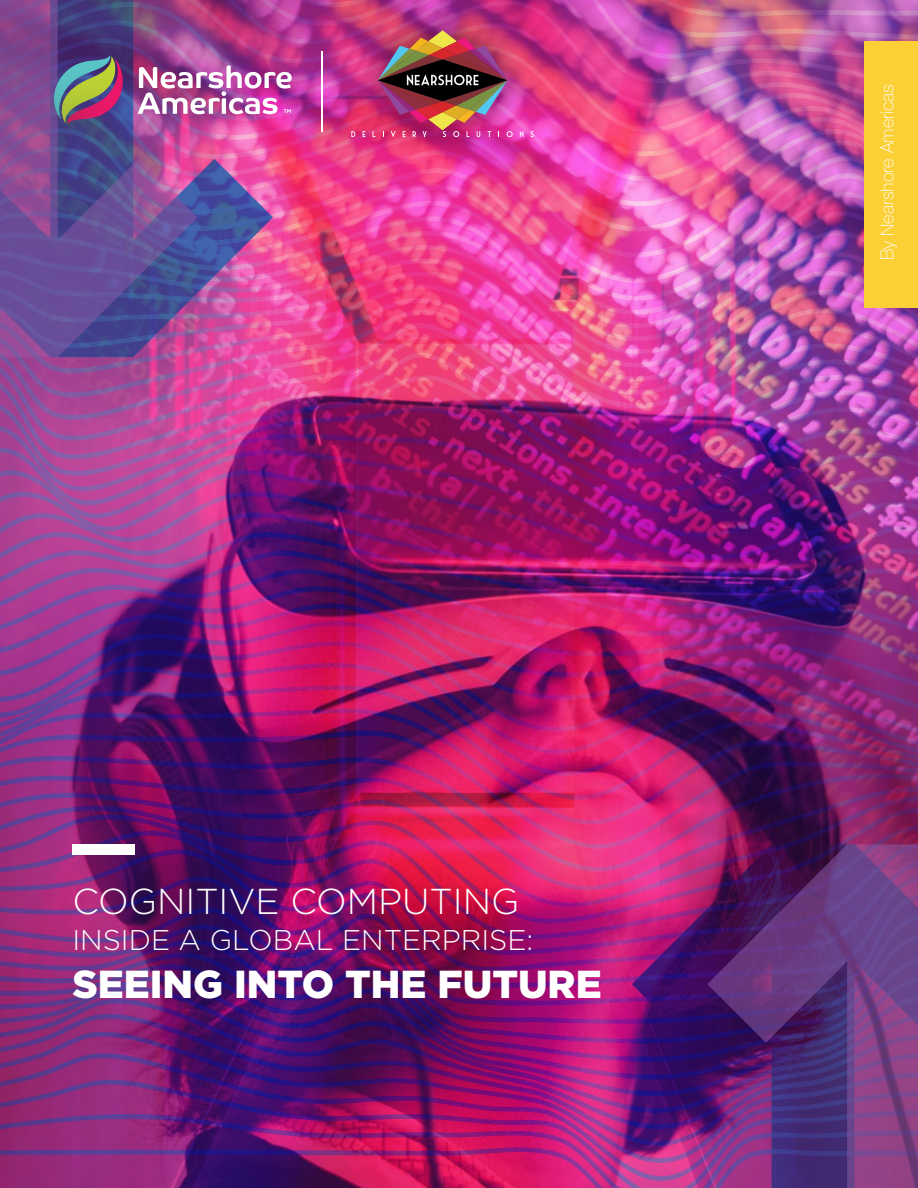
<style>
.page{position:relative;width:918px;height:1188px;background:#fff}
.page>*{position:absolute;margin:0;border:0;box-sizing:border-box;transform-origin:0 0}
.t1{font:900 39px "Gotham";color:#fff}
.t2{font:300 36px "Gotham";color:#fff}
.t3{font:300 28.5px "Gotham";color:#fff}
.t4{font:100 18px "Helvetica Neue LT Pro";color:#fff}
</style>
<div class="page">
<img style="left:0;top:868px;width:632px;height:320px">
<img style="left:0;top:137px;width:918px;height:731px">
<svg style="left:632px;top:844px;width:75px;height:344px;background:#7a1c79"></svg>
<svg style="left:707px;top:844px;width:211px;height:344px;background:#633179"></svg>
<svg style="left:197px;top:137px;width:76px;height:220px;background:#aa58a6"></svg>
<svg style="left:0;top:137px;width:197px;height:220px;background:#6c4e96"></svg>
<div style="left:864px;top:41px;width:54px;height:267px;background:#fbd036"></div>
<div style="left:72px;top:844px;width:63px;height:11px;background:#fff"></div>
<div style="left:325px;top:3px;width:235px;height:162px;background:#000;opacity:.55"></div>
<img style="left:0;top:0;width:918px;height:137px">
<p class="t2" style="left:72px;top:879px;width:449px">COGNITIVE COMPUTING</p>
<p class="t3" style="left:72px;top:922px;width:463px">INSIDE A GLOBAL ENTERPRISE:</p>
<h1 class="t1" style="left:72px;top:958px;width:531px">SEEING INTO THE FUTURE</h1>
<p class="t4" style="left:876px;top:260px;width:178px;rotate:-90deg">By Nearshore Americas</p>
</div>
